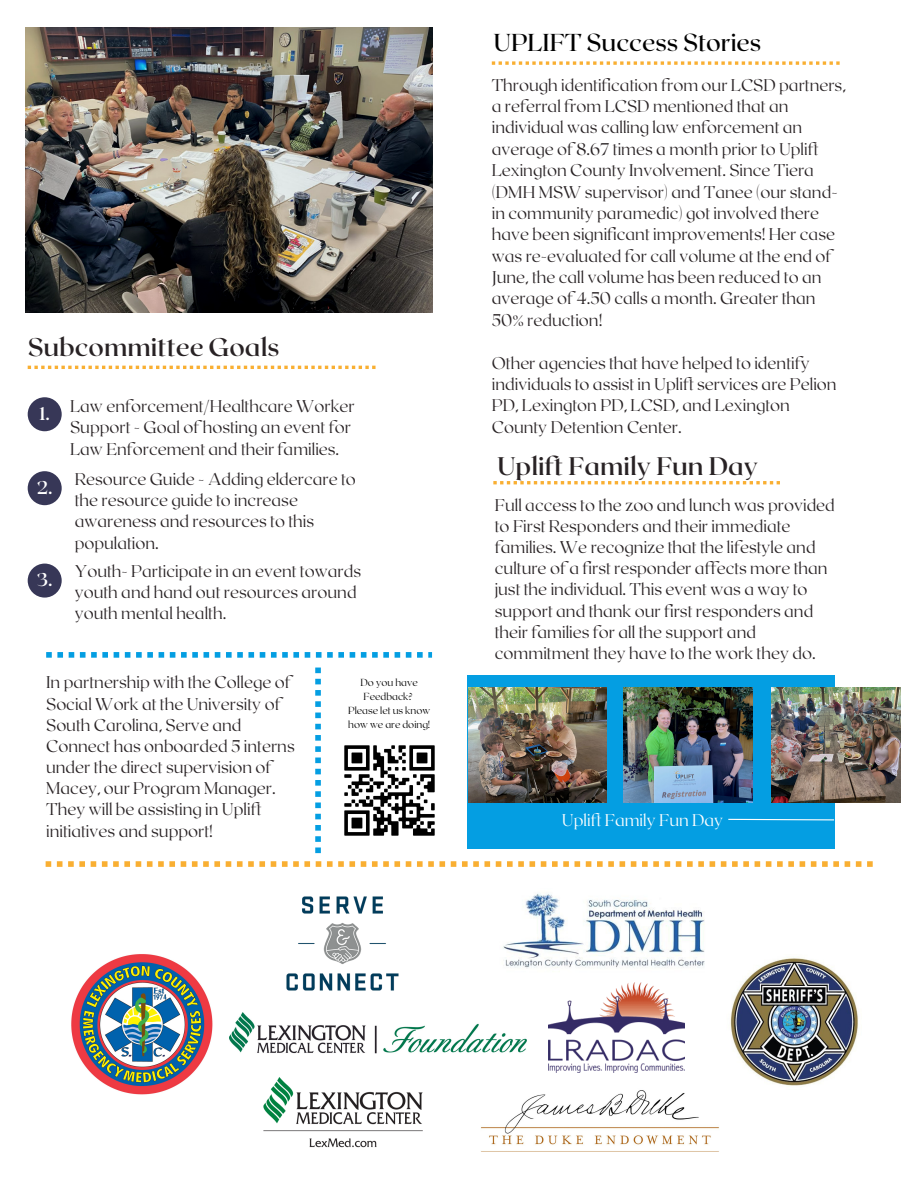
<style>
.page{position:relative;width:918px;height:1188px;background:#fff}
.page>*{position:absolute;margin:0;border:0;box-sizing:border-box;transform-origin:0 0}
.t1{font:600 25.35px "Roxborough CF";color:#282224}
.t2{font:500 24.45px "Roxborough CF";color:#000}
.t3{font:600 18.3px "Roxborough CF";color:#fff}
.t4{font:100 16.95px/21.3px "Roxborough CF";color:#282224}
.t5{font:100 16.95px "Roxborough CF";color:#fff}
.t6{font:100 10.2px/14px "Roxborough CF";color:#000;text-align:center}
</style>
<div class="page">
<img style="left:26px;top:27px;width:407px;height:286px">
<div style="left:28px;top:397px;width:34px;height:34px;background:#373757;border-radius:50%"></div>
<div style="left:28px;top:564px;width:34px;height:34px;background:#373757;border-radius:50%"></div>
<div style="left:28px;top:471px;width:34px;height:34px;background:#373757;border-radius:50%"></div>
<svg style="left:28px;top:366px;width:348px;height:3px"></svg>
<svg style="left:46px;top:861px;width:827px;height:6px"></svg>
<img style="left:503px;top:893px;width:202px;height:76px">
<img style="left:229px;top:1013px;width:297px;height:41px">
<img style="left:286px;top:896px;width:113px;height:95px">
<img style="left:730px;top:958px;width:128px;height:128px">
<img style="left:264px;top:1077px;width:159px;height:71px">
<img style="left:481px;top:1090px;width:238px;height:55px">
<img style="left:71px;top:954px;width:142px;height:141px">
<img style="left:549px;top:982px;width:136px;height:90px">
<img style="left:344px;top:745px;width:91px;height:91px">
<svg style="left:492px;top:61px;width:348px;height:4px"></svg>
<svg style="left:46px;top:652px;width:386px;height:6px"></svg>
<div style="left:467px;top:676px;width:368px;height:173px;background:#049ee2"></div>
<img style="left:624px;top:688px;width:129px;height:114px">
<img style="left:469px;top:688px;width:137px;height:114px">
<img style="left:771px;top:688px;width:130px;height:114px">
<svg style="left:728px;top:818px;width:107px;height:3px"></svg>
<svg style="left:493px;top:481px;width:287px;height:3px"></svg>
<svg style="left:315px;top:668px;width:6px;height:185px"></svg>
<p class="t1" style="left:28px;top:331px;width:253px">Subcommittee Goals</p>
<p class="t3" style="left:39px;top:402px;width:12px">1.</p>
<p class="t3" style="left:37px;top:476px;width:17px">2.</p>
<p class="t3" style="left:37px;top:568px;width:17px">3.</p>
<p class="t4" style="left:70px;top:394px;width:286px">Law enforcement/Healthcare Worker<br>Support - Goal of hosting an event for<br>Law Enforcement and their families.</p>
<p class="t4" style="left:75px;top:467px;width:283px">Resource Guide - Adding eldercare to the resource guide to increase awareness and resources to this population.</p>
<p class="t4" style="left:75px;top:560px;width:288px">Youth- Participate in an event towards youth and hand out resources around youth mental health.</p>
<p class="t4" style="left:46px;top:671px;width:250px">In partnership with the College of<br>Social Work at the University of<br>South Carolina, Serve and<br>Connect has onboarded 5 interns under the direct supervision of<br>Macey, our Program Manager.<br>They will be assisting in Uplift initiatives and support!</p>
<p class="t6" style="left:361px;top:675px;width:59px">Do you have<br>Feedback?</p>
<p class="t6" style="left:348px;top:703px;width:84px;text-align:left">Please let us know how we are doing!</p>
<p class="t2" style="left:493px;top:26px;width:269px">UPLIFT Success Stories</p>
<p class="t4" style="left:492px;top:73px;width:356px">Through identification from our LCSD partners, a referral from LCSD mentioned that an individual was calling law enforcement an average of 8.67 times a month prior to Uplift Lexington County Involvement. Since Tiera (DMH MSW supervisor) and Tanee (our stand&shy;in community paramedic) got involved there have been significant improvements! Her case was re-evaluated for call volume at the end of June, the call volume has been reduced to an average of 4.50 calls a month. Greater than 50% reduction!</p>
<p class="t4" style="left:492px;top:351px;width:346px">Other agencies that have helped to identify individuals to assist in Uplift services are Pelion PD, Lexington PD, LCSD, and Lexington County Detention Center.</p>
<p class="t1" style="left:497px;top:450px;width:263px">Uplift Family Fun Day</p>
<p class="t4" style="left:495px;top:493px;width:342px">Full access to the zoo and lunch was provided to First Responders and their immediate families. We recognize that the lifestyle and culture of a first responder affects more than just the individual. This event was a way to support and thank our first responders and their families for all the support and commitment they have to the work they do.</p>
<p class="t5" style="left:562px;top:809px;width:163px">Uplift Family Fun Day</p>
</div>
